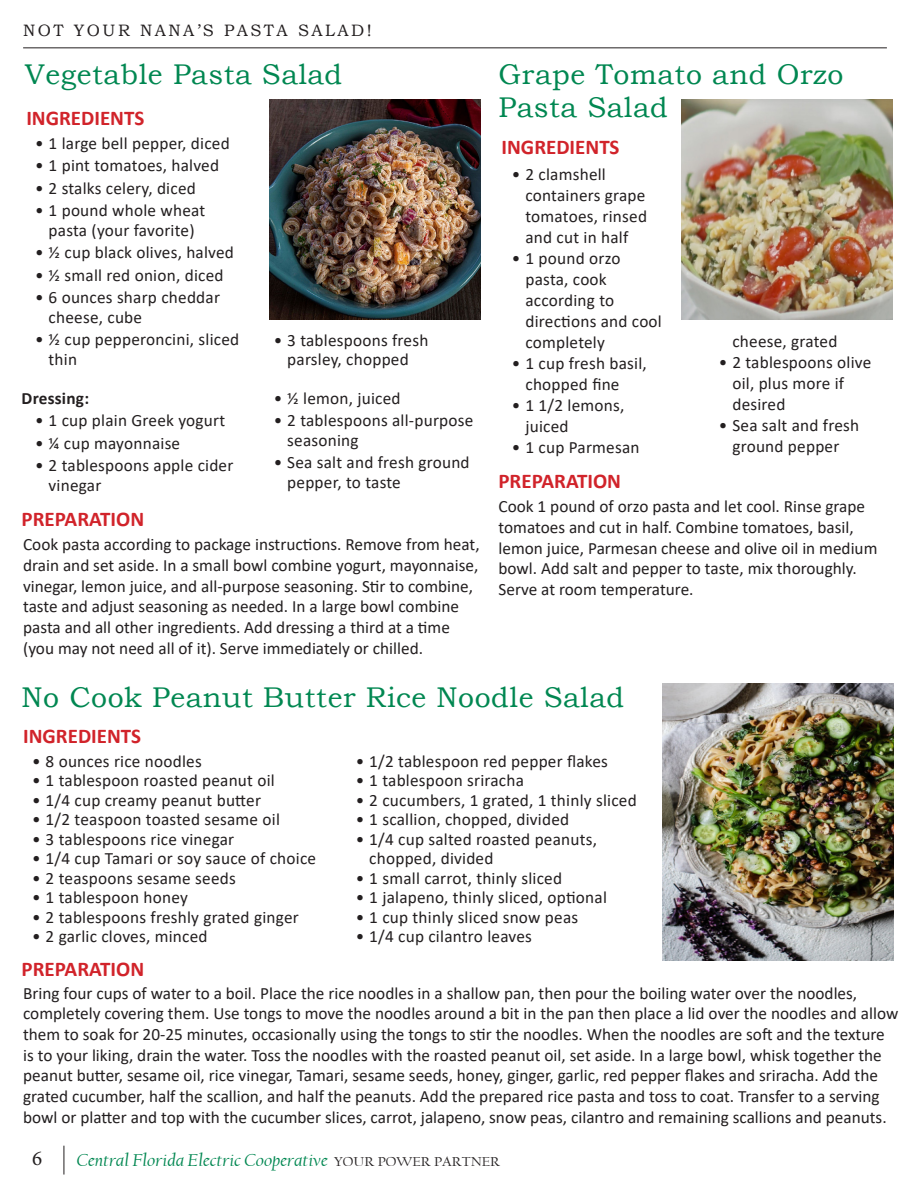
<style>
.page{position:relative;width:918px;height:1188px;background:#fff}
.page>*{position:absolute;margin:0;border:0;box-sizing:border-box;transform-origin:0 0}
.t1{font:28.5px/33px "Bookman Old Style";letter-spacing:.02em;color:#008751}
.t2{font:700 21px "Calibri";color:#d1232a}
.t3{font:21px "Minion Pro";color:#231f20}
.t4{font:italic 18px "Californian FB";color:#008751;scale:1.09 1}
.t5{font:17.25px/20.7px "Calibri";color:#231f20}
.t6{font:700 17.25px "Calibri";letter-spacing:.015em;color:#231f20}
.t7{font:16.5px "Bookman Old Style";letter-spacing:.15em;color:#231f20}
.s1{font-style:normal;font-size:13.5px;color:#231f20}
</style>
<div class="page">
<svg style="left:64px;top:1146px;width:1px;height:29px"></svg>
<hr style="left:23px;top:47px;width:864px;height:1px;background:#231f20">
<img style="left:269px;top:99px;width:212px;height:220px">
<img style="left:681px;top:99px;width:212px;height:220px">
<img style="left:662px;top:684px;width:232px;height:277px">
<p class="t7" style="left:23px;top:19px;width:350px">NOT YOUR NANA’S PASTA SALAD!</p>
<p class="t1" style="left:25px;top:58px;width:319px">Vegetable Pasta Salad</p>
<p class="t2" style="left:26px;top:103px;width:120px">INGREDIENTS</p>
<p class="t5" style="left:35px;top:132px;width:196px">• 1 large bell pepper, diced</p>
<p class="t5" style="left:35px;top:155px;width:186px">• 1 pint tomatoes, halved</p>
<p class="t5" style="left:35px;top:177px;width:162px">• 2 stalks celery, diced</p>
<p class="t5" style="left:35px;top:200px;width:172px;line-height:19.5px;text-align:center">• 1 pound whole wheat pasta (your favorite)</p>
<p class="t5" style="left:35px;top:242px;width:200px">• ½ cup black olives, halved</p>
<p class="t5" style="left:35px;top:264px;width:190px">• ½ small red onion, diced</p>
<p class="t5" style="left:49px;top:287px;width:173px;line-height:19.5px;text-indent:-13px">• 6 ounces sharp cheddar cheese, cube</p>
<p class="t5" style="left:49px;top:329px;width:192px;line-height:19.5px;text-indent:-13px">• ½ cup pepperoncini, sliced thin</p>
<p class="t5" style="left:274px;top:330px;width:156px;line-height:19.5px;text-align:center">• 3 tablespoons fresh parsley, chopped</p>
<p class="t6" style="left:22px;top:386px;width:69px">Dressing:</p>
<p class="t5" style="left:35px;top:410px;width:192px">• 1 cup plain Greek yogurt</p>
<p class="t5" style="left:35px;top:432px;width:147px">• ¼ cup mayonnaise</p>
<p class="t5" style="left:49px;top:455px;width:186px;line-height:19.5px;text-indent:-13px">• 2 tablespoons apple cider vinegar</p>
<p class="t5" style="left:274px;top:387px;width:128px">• ½ lemon, juiced</p>
<p class="t5" style="left:287px;top:410px;width:188px;line-height:19.5px;text-indent:-14px">• 2 tablespoons all-purpose seasoning</p>
<p class="t5" style="left:287px;top:452px;width:184px;line-height:19.5px;text-indent:-14px">• Sea salt and fresh ground pepper, to taste</p>
<p class="t2" style="left:22px;top:505px;width:124px">PREPARATION</p>
<p class="t5" style="left:23px;top:534px;width:458px">Cook pasta according to package instructions. Remove from heat, drain and set aside. In a small bowl combine yogurt, mayonnaise, vinegar, lemon juice, and all-purpose seasoning. Stir to combine, taste and adjust seasoning as needed. In a large bowl combine pasta and all other ingredients. Add dressing a third at a time (you may not need all of it). Serve immediately or chilled.</p>
<p class="t1" style="left:499px;top:58px;width:346px">Grape Tomato and Orzo<br>Pasta Salad</p>
<p class="t2" style="left:502px;top:133px;width:120px">INGREDIENTS</p>
<p class="t5" style="left:525px;top:163px;width:123px;text-indent:-14px">• 2 clamshell containers grape tomatoes, rinsed and cut in half</p>
<p class="t5" style="left:525px;top:247px;width:138px;text-indent:-14px">• 1 pound orzo pasta, cook according to directions and cool completely</p>
<p class="t5" style="left:525px;top:352px;width:123px;text-indent:-14px">• 1 cup fresh basil, chopped fine</p>
<p class="t5" style="left:525px;top:394px;width:100px;text-indent:-14px">• 1 1/2 lemons, juiced</p>
<p class="t5" style="left:512px;top:436px;width:129px">• 1 cup Parmesan</p>
<p class="t5" style="left:732px;top:331px;width:107px">cheese, grated</p>
<p class="t5" style="left:732px;top:352px;width:140px;text-indent:-14px">• 2 tablespoons olive oil, plus more if desired</p>
<p class="t5" style="left:719px;top:415px;width:142px;text-align:center">• Sea salt and fresh ground pepper</p>
<p class="t2" style="left:498px;top:466px;width:124px">PREPARATION</p>
<p class="t5" style="left:499px;top:496px;width:380px">Cook 1 pound of orzo pasta and let cool. Rinse grape tomatoes and cut in half. Combine tomatoes, basil, lemon juice, Parmesan cheese and olive oil in medium bowl. Add salt and pepper to taste, mix thoroughly.<br>Serve at room temperature.</p>
<p class="t1" style="left:22px;top:681px;width:604px">No Cook Peanut Butter Rice Noodle Salad</p>
<p class="t2" style="left:23px;top:721px;width:120px">INGREDIENTS</p>
<p class="t5" style="left:32px;top:750px;width:171px">• 8 ounces rice noodles</p>
<p class="t5" style="left:32px;top:770px;width:244px">• 1 tablespoon roasted peanut oil</p>
<p class="t5" style="left:32px;top:789px;width:230px">• 1/4 cup creamy peanut butter</p>
<p class="t5" style="left:32px;top:809px;width:249px">• 1/2 teaspoon toasted sesame oil</p>
<p class="t5" style="left:32px;top:828px;width:204px">• 3 tablespoons rice vinegar</p>
<p class="t5" style="left:32px;top:848px;width:286px">• 1/4 cup Tamari or soy sauce of choice</p>
<p class="t5" style="left:32px;top:867px;width:205px">• 2 teaspoons sesame seeds</p>
<p class="t5" style="left:32px;top:887px;width:157px">• 1 tablespoon honey</p>
<p class="t5" style="left:32px;top:906px;width:268px">• 2 tablespoons freshly grated ginger</p>
<p class="t5" style="left:32px;top:926px;width:177px">• 2 garlic cloves, minced</p>
<p class="t2" style="left:22px;top:955px;width:124px">PREPARATION</p>
<p class="t5" style="left:356px;top:750px;width:254px">• 1/2 tablespoon red pepper flakes</p>
<p class="t5" style="left:356px;top:770px;width:170px">• 1 tablespoon sriracha</p>
<p class="t5" style="left:356px;top:789px;width:282px">• 2 cucumbers, 1 grated, 1 thinly sliced</p>
<p class="t5" style="left:356px;top:809px;width:215px">• 1 scallion, chopped, divided</p>
<p class="t5" style="left:369px;top:829px;width:229px;line-height:19.5px;text-indent:-14px">• 1/4 cup salted roasted peanuts, chopped, divided</p>
<p class="t5" style="left:356px;top:867px;width:208px">• 1 small carrot, thinly sliced</p>
<p class="t5" style="left:356px;top:887px;width:253px">• 1 jalapeno, thinly sliced, optional</p>
<p class="t5" style="left:356px;top:906px;width:224px">• 1 cup thinly sliced snow peas</p>
<p class="t5" style="left:356px;top:926px;width:178px">• 1/4 cup cilantro leaves</p>
<p class="t5" style="left:23px;top:982px;width:877px">Bring four cups of water to a boil. Place the rice noodles in a shallow pan, then pour the boiling water over the noodles, completely covering them. Use tongs to move the noodles around a bit in the pan then place a lid over the noodles and allow them to soak for 20-25 minutes, occasionally using the tongs to stir the noodles. When the noodles are soft and the texture is to your liking, drain the water. Toss the noodles with the roasted peanut oil, set aside. In a large bowl, whisk together the peanut butter, sesame oil, rice vinegar, Tamari, sesame seeds, honey, ginger, garlic, red pepper flakes and sriracha. Add the grated cucumber, half the scallion, and half the peanuts. Add the prepared rice pasta and toss to coat. Transfer to a serving bowl or platter and top with the cucumber slices, carrot, jalapeno, snow peas, cilantro and remaining scallions and peanuts.</p>
<p class="t3" style="left:32px;top:1144px;width:12px">6</p>
<p class="t4" style="left:77px;top:1150px;width:390px">Central Florida Electric Cooperative <span class="s1">YOUR POWER PARTNER</span></p>
</div>
